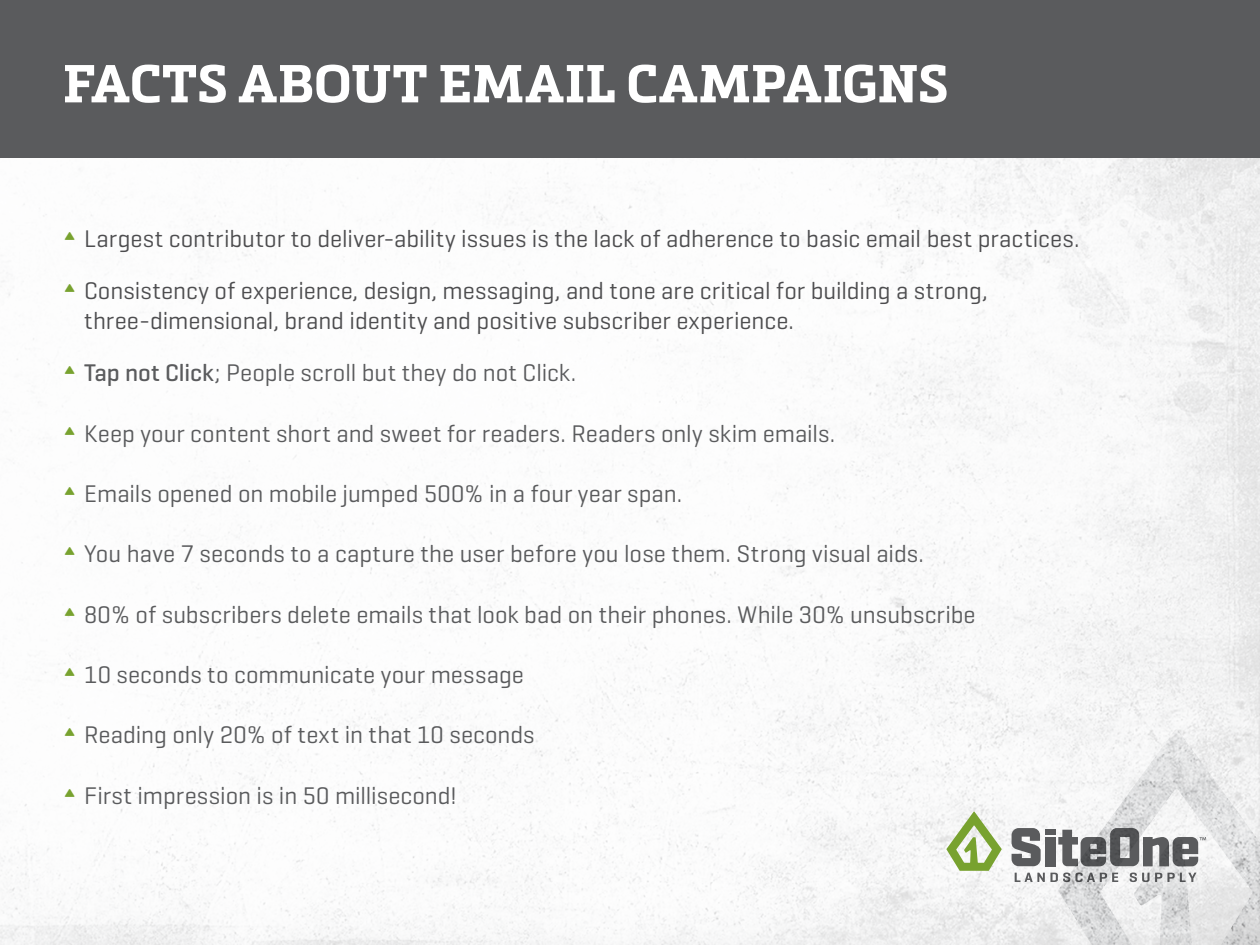
<style>
.page{position:relative;width:1260px;height:945px;background:#fff}
.page>*{position:absolute;margin:0;border:0;box-sizing:border-box;transform-origin:0 0}
.t1{font:700 52.5px "Metronic Slab Pro";letter-spacing:.005em;color:#fff}
.t2{font:24.5px "Geogrotesque";color:#5a5b5d}
.t3{font:24.5px/52.5px "Geogrotesque";color:#4d4d4f}
.s1{font-size:35px;color:#78a22f}
.s2{font-weight:500;color:#5a5b5d}
.s3{color:#5a5b5d}
</style>
<div class="page">
<img style="left:0;top:158px;width:1260px;height:787px">
<div style="left:0;top:0;width:1260px;height:158px;background:#5a5b5d"></div>
<svg style="left:1011px;top:828px;width:30px;height:38px"></svg>
<div style="left:1045px;top:837px;width:11px;height:29px;background:#5a5b5d"></div>
<div style="left:1045px;top:829px;width:11px;height:5px;background:#5a5b5d"></div>
<svg style="left:1015px;top:873px;width:43px;height:9px"></svg>
<svg style="left:946px;top:812px;width:56px;height:59px"></svg>
<img style="left:1058px;top:730px;width:202px;height:215px">
<h1 class="t1" style="left:63px;top:50px;width:887px">FACTS ABOUT EMAIL CAMPAIGNS</h1>
<p class="t3" style="left:63px;top:211px;width:1018px"><span class="s1">∏</span> Largest contributor to deliver-ability issues is the lack of adherence to basic email best practices. <span class="s1">∏</span> Consistency of experience, design, messaging, and tone are critical for building a strong,</p>
<p class="t3" style="left:63px;top:293px;width:732px;text-indent:21px">three-dimensional, brand identity and positive subscriber experience. <span class="s1">∏</span> <span class="s2">Tap not Click</span><span class="s3">; People scroll but they do not Click.</span></p>
<p class="t2" style="left:63px;top:418px;width:774px"><span class="s1">∏</span> Keep your content short and sweet for readers. Readers only skim emails.</p>
<p class="t2" style="left:63px;top:478px;width:621px"><span class="s1">∏</span> Emails opened on mobile jumped 500% in a four year span.</p>
<p class="t2" style="left:63px;top:539px;width:863px"><span class="s1">∏</span> You have 7 seconds to a capture the user before you lose them. Strong visual aids.</p>
<p class="t2" style="left:63px;top:599px;width:914px"><span class="s1">∏</span> 80% of subscribers delete emails that look bad on their phones. While 30% unsubscribe</p>
<p class="t2" style="left:63px;top:659px;width:462px"><span class="s1">∏</span> 10 seconds to communicate your message</p>
<p class="t2" style="left:63px;top:720px;width:473px"><span class="s1">∏</span> Reading only 20% of text in that 10 seconds</p>
<p class="t2" style="left:63px;top:780px;width:395px"><span class="s1">∏</span> First impression is in 50 millisecond!</p>
</div>
